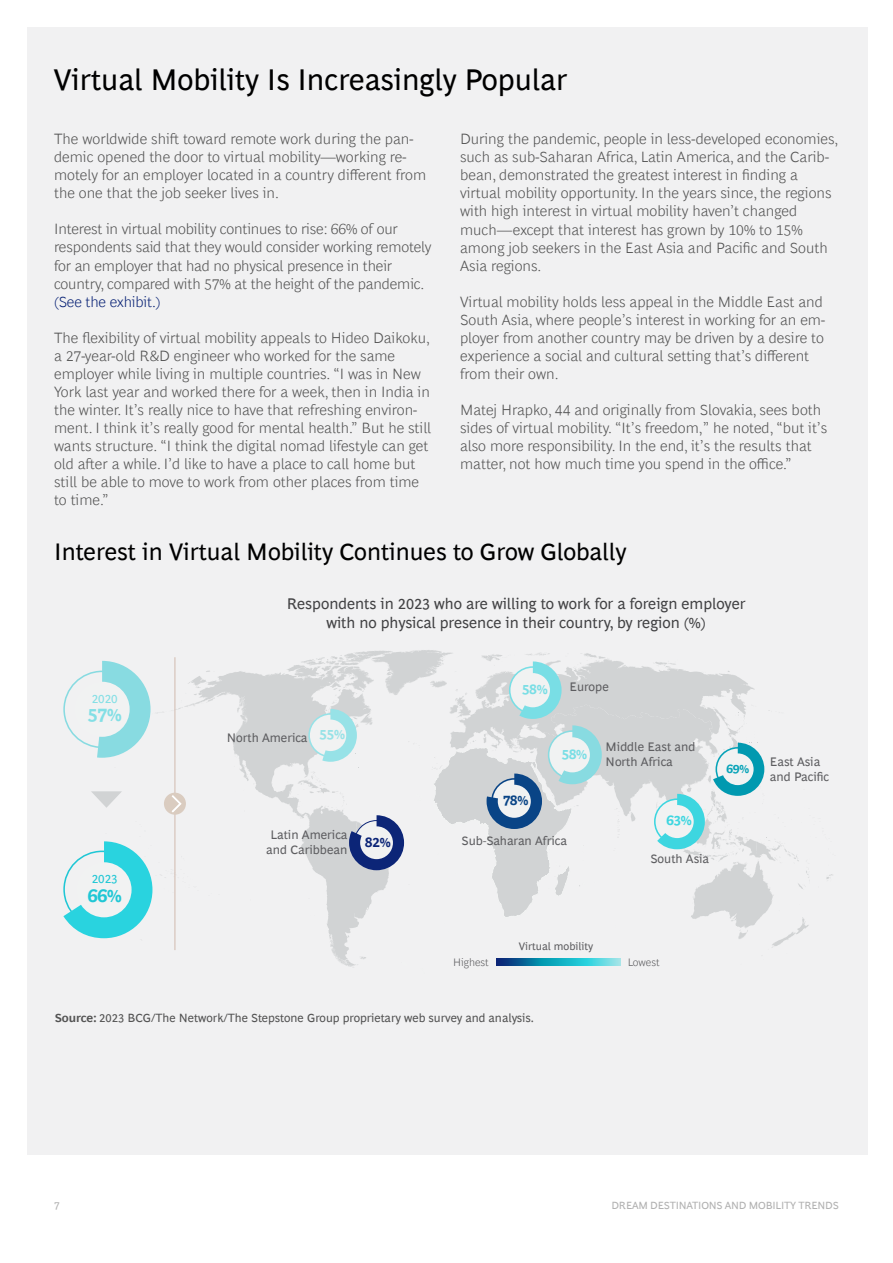
<style>
.page{position:relative;width:893px;height:1263px;background:#fff}
.page>*{position:absolute;margin:0;border:0;box-sizing:border-box;transform-origin:0 0}
.t1{font:30px "Henderson BCG Sans";color:#000}
.t2{font:24px "Henderson BCG Sans";color:#000}
.t3{font:700 18.6px "Henderson BCG Sans";color:#83dfe5}
.t4{font:700 18.6px "Henderson BCG Sans";color:#20c7d5}
.t5{font:15.6px/18.6px "Henderson BCG Sans";color:#434345;text-align:center}
.t6{font:300 15px/18px "Henderson BCG Sans";color:#535353}
.t7{font:300 15px "Henderson BCG Sans";letter-spacing:-.01em;color:#0c2577}
.t8{font:700 13.95px "Henderson BCG Sans";color:#79dee5}
.t9{font:700 13.95px "Henderson BCG Sans";color:#97e2e7}
.t10{font:700 13.95px "Henderson BCG Sans";color:#0c2577}
.t11{font:700 13.95px "Henderson BCG Sans";color:#094486}
.t12{font:700 13.95px "Henderson BCG Sans";color:#3dd6e0}
.t13{font:12.45px/14.9px "Henderson BCG Sans";color:#5d5d60}
.t14{font:12.45px "Henderson BCG Sans";color:#20c7d5}
.t15{font:12.45px "Henderson BCG Sans";color:#83dfe5}
.t16{font:700 12.45px "Henderson BCG Sans";color:#07a3b8}
.t17{font:12px "Henderson BCG Sans";color:#535353}
.t18{font:10.95px "Henderson BCG Sans";color:#5d5d60}
.t19{font:300 10.95px "Henderson BCG Sans";color:#5d5d60}
.t20{font:10.5px "Henderson BCG Sans";letter-spacing:-.02em;color:#b1b1b1}
.s1{font-weight:700}
</style>
<div class="page">
<div style="left:27px;top:27px;width:840px;height:1127px;background:#f1f1f2"></div>
<svg style="left:157px;top:650px;width:455px;height:136px"></svg>
<svg style="left:103px;top:786px;width:730px;height:179px"></svg>
<div style="left:309px;top:714px;width:43px;height:43px;background:#f1f2f2;border-radius:50%"></div>
<div style="left:308px;top:713px;width:45px;height:44px;border:2px solid #97e2e7;border-radius:50%"></div>
<svg style="left:244px;top:810px;width:375px;height:156px"></svg>
<svg style="left:91px;top:791px;width:31px;height:17px"></svg>
<hr style="left:175px;top:657px;width:1px;height:293px;background:#d1baae">
<div style="left:164px;top:793px;width:22px;height:22px;background:#daccc0;border-radius:50%"></div>
<svg style="left:172px;top:794px;width:10px;height:19px"></svg>
<svg style="left:97px;top:661px;width:54px;height:97px"></svg>
<div style="left:75px;top:682px;width:55px;height:55px;background:#f1f2f2;border-radius:50%"></div>
<svg style="left:63px;top:841px;width:89px;height:97px"></svg>
<div style="left:76px;top:862px;width:56px;height:55px;background:#f1f2f2;border-radius:50%"></div>
<svg style="left:251px;top:804px;width:158px;height:163px"></svg>
<svg style="left:322px;top:709px;width:35px;height:53px"></svg>
<svg style="left:416px;top:661px;width:359px;height:286px"></svg>
<svg style="left:496px;top:959px;width:124px;height:6px"></svg>
<h1 class="t1" style="left:54px;top:57px;width:515px">Virtual Mobility Is Increasingly Popular</h1>
<p class="t6" style="left:54px;top:129px;width:374px">The worldwide shift toward remote work during the pan&shy;demic opened the door to virtual mobility—working re&shy;motely for an employer located in a country different from the one that the job seeker lives in.</p>
<p class="t6" style="left:54px;top:219px;width:379px">Interest in virtual mobility continues to rise: 66% of our respondents said that they would consider working remotely for an employer that had no physical presence in their country, compared with 57% at the height of the pandemic.</p>
<p class="t7" style="left:54px;top:290px;width:108px">(See the exhibit.)</p>
<p class="t6" style="left:54px;top:327px;width:379px">The flexibility of virtual mobility appeals to Hideo Daikoku, a 27-year-old R&amp;D engineer who worked for the same employer while living in multiple countries. “I was in New York last year and worked there for a week, then in India in the winter. It’s really nice to have that refreshing environ&shy;ment. I think it’s really good for mental health.” But he still wants structure. “I think the digital nomad lifestyle can get old after a while. I’d like to have a place to call home but still be able to move to work from other places from time to time.”</p>
<p class="t6" style="left:460px;top:129px;width:380px">During the pandemic, people in less-developed economies, such as sub-Saharan Africa, Latin America, and the Carib&shy;bean, demonstrated the greatest interest in finding a virtual mobility opportunity. In the years since, the regions with high interest in virtual mobility haven’t changed much—except that interest has grown by 10% to 15% among job seekers in the East Asia and Pacific and South Asia regions.</p>
<p class="t6" style="left:460px;top:291px;width:366px">Virtual mobility holds less appeal in the Middle East and South Asia, where people’s interest in working for an em&shy;ployer from another country may be driven by a desire to experience a social and cultural setting that’s different from their own.</p>
<p class="t6" style="left:460px;top:400px;width:369px">Matej Hrapko, 44 and originally from Slovakia, sees both sides of virtual mobility. “It’s freedom,” he noted, “but it’s also more responsibility. In the end, it’s the results that matter, not how much time you spend in the office.”</p>
<h2 class="t2" style="left:54px;top:534px;width:574px">Interest in Virtual Mobility Continues to Grow Globally</h2>
<p class="t15" style="left:92px;top:689px;width:27px">2020</p>
<p class="t3" style="left:88px;top:701px;width:35px">57%</p>
<p class="t14" style="left:92px;top:870px;width:27px">2023</p>
<p class="t4" style="left:88px;top:882px;width:35px">66%</p>
<p class="t5" style="left:287px;top:593px;width:460px">Respondents in 2023 who are willing to work for a foreign employer with no physical presence in their country, by region (%)</p>
<p class="t13" style="left:227px;top:730px;width:82px">North America</p>
<p class="t9" style="left:320px;top:724px;width:27px">55%</p>
<p class="t13" style="left:266px;top:826px;width:83px;text-align:center">Latin America and Caribbean</p>
<p class="t10" style="left:365px;top:832px;width:27px">82%</p>
<p class="t8" style="left:522px;top:679px;width:27px">58%</p>
<p class="t13" style="left:570px;top:678px;width:41px">Europe</p>
<p class="t11" style="left:503px;top:790px;width:27px">78%</p>
<p class="t8" style="left:562px;top:744px;width:27px">58%</p>
<p class="t13" style="left:462px;top:832px;width:107px">Sub-Saharan Africa</p>
<p class="t13" style="left:606px;top:738px;width:91px">Middle East and<br>North Africa</p>
<p class="t12" style="left:666px;top:810px;width:27px">63%</p>
<p class="t13" style="left:651px;top:850px;width:60px">South Asia</p>
<p class="t16" style="left:727px;top:760px;width:24px">69%</p>
<p class="t18" style="left:519px;top:938px;width:76px">Virtual mobility</p>
<p class="t19" style="left:453px;top:954px;width:37px">Highest</p>
<p class="t19" style="left:628px;top:954px;width:34px">Lowest</p>
<p class="t17" style="left:55px;top:1009px;width:481px"><span class="s1">Source:</span> 2023 BCG/The Network/The Stepstone Group proprietary web survey and analysis.</p>
<p class="t13" style="left:770px;top:753px;width:61px">East Asia and Pacific</p>
<p class="t20" style="left:54px;top:1198px;width:7px">7</p>
<p class="t20" style="left:612px;top:1198px;width:229px">DREAM DESTINATIONS AND MOBILITY TRENDS</p>
</div>
